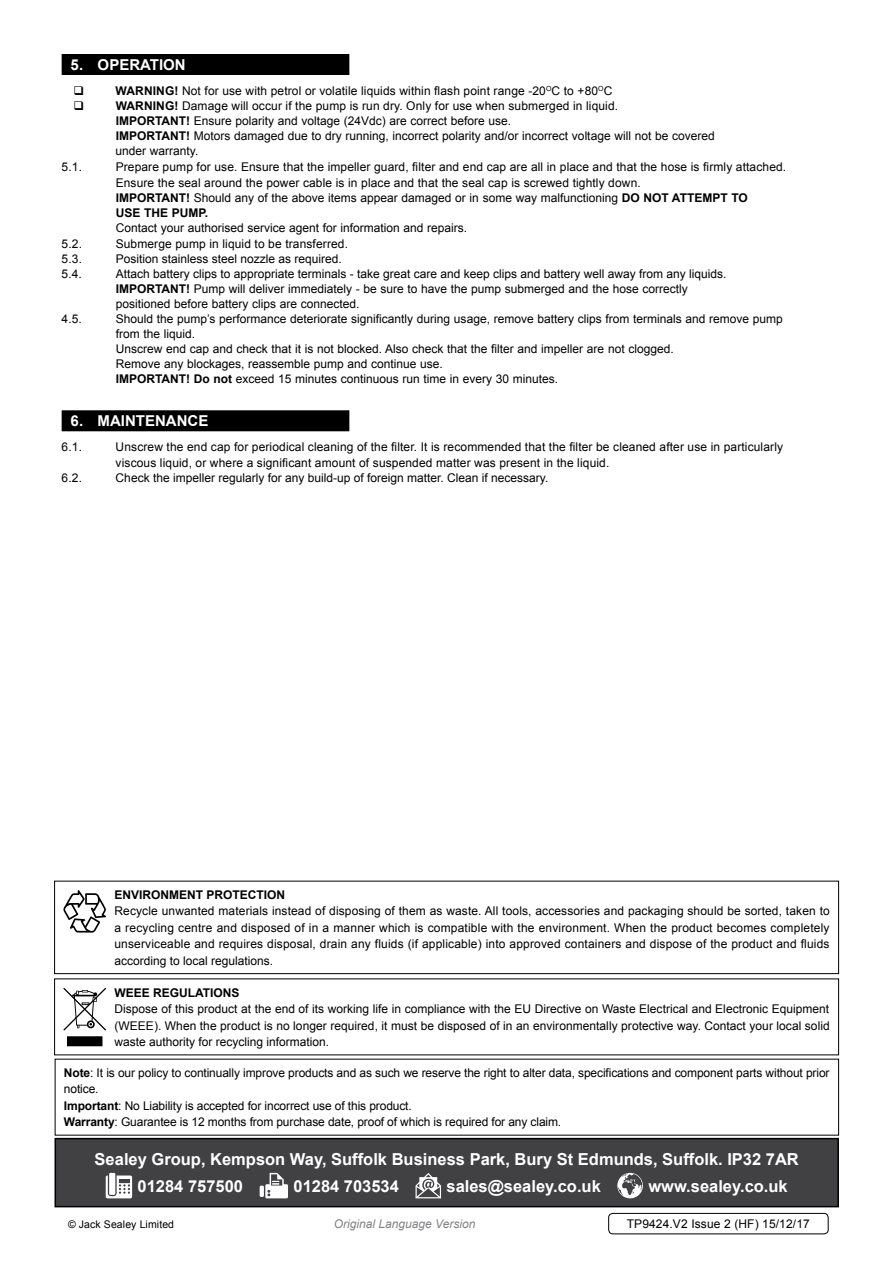
<style>
.page{position:relative;width:893px;height:1263px;background:#fff}
.page>*{position:absolute;margin:0;border:0;box-sizing:border-box;transform-origin:0 0}
.t1{font:700 16.5px/26.7px "Arial";color:#fff}
.t2{font:700 15px "Arial";color:#fff}
.t3{font:12px/16.5px "Arial";letter-spacing:.01em;color:#000}
.t4{font:12px/16.5px "Arial";letter-spacing:-.01em;color:#000}
.t5{font:700 12px "Arial";color:#000}
.t6{font:italic 12px "Arial";color:#808285}
.t7{font:10.5px "Arial";letter-spacing:.01em;color:#000}
.s1{font-weight:700}
</style>
<div class="page">
<div style="left:62px;top:54px;width:287px;height:21px;background:#000"></div>
<div style="left:62px;top:410px;width:287px;height:21px;background:#000"></div>
<div style="left:55px;top:1138px;width:783px;height:68px;background:#414042"></div>
<svg style="left:106px;top:1175px;width:26px;height:23px"></svg>
<div style="left:109px;top:1173px;width:6px;height:22px;background:#fff"></div>
<svg style="left:260px;top:1185px;width:4px;height:12px"></svg>
<svg style="left:265px;top:1173px;width:23px;height:25px"></svg>
<svg style="left:416px;top:1173px;width:25px;height:25px"></svg>
<svg style="left:617px;top:1173px;width:26px;height:25px"></svg>
<div style="left:55px;top:1138px;width:784px;height:69px;border:2px solid #000"></div>
<div style="left:54px;top:881px;width:785px;height:93px;border:1px solid #000"></div>
<svg style="left:63px;top:890px;width:43px;height:43px"></svg>
<div style="left:68px;top:1037px;width:34px;height:8px;background:#000"></div>
<div style="left:67px;top:1036px;width:35px;height:10px;border:2px solid #000"></div>
<svg style="left:63px;top:988px;width:43px;height:42px"></svg>
<div style="left:608px;top:1213px;width:220px;height:21px;border:1px solid #000;border-radius:4px"></div>
<p class="t2" style="left:71px;top:54px;width:117px">5. operation</p>
<p class="t5" style="left:116px;top:82px;width:10px">WARNING</p>
<p class="t3" style="left:174px;top:82px;width:438px"><span class="s1">!</span> Not for use with petrol or volatile liquids within flash point range -20<sup>O</sup>C to +80<sup>O</sup>C</p>
<p class="t5" style="left:116px;top:98px;width:10px">WARNING</p>
<p class="t3" style="left:174px;top:98px;width:445px"><span class="s1">!</span> Damage will occur if the pump is run dry. Only for use when submerged in liquid.</p>
<p class="t5" style="left:116px;top:113px;width:9px">IMPORTANT</p>
<p class="t3" style="left:186px;top:113px;width:327px"><span class="s1">!</span> Ensure polarity and voltage (24Vdc) are correct before use.</p>
<p class="t5" style="left:116px;top:128px;width:9px">IMPORTANT</p>
<p class="t3" style="left:116px;top:129px;width:601px;line-height:15px;text-indent:70px"><span class="s1">!</span> Motors damaged due to dry running, incorrect polarity and/or incorrect voltage will not be covered under warranty.</p>
<p class="t3" style="left:62px;top:159px;width:22px">5.1.</p>
<p class="t3" style="left:116px;top:159px;width:672px">Prepare pump for use. Ensure that the impeller guard, filter and end cap are all in place and that the hose is firmly attached.</p>
<p class="t3" style="left:89px;top:174px;width:19px">E</p>
<p class="t3" style="left:124px;top:174px;width:518px">nsure the seal around the power cable is in place and that the seal cap is screwed tightly down.</p>
<p class="t5" style="left:116px;top:190px;width:9px">IMPORTANT</p>
<p class="t3" style="left:186px;top:189px;width:467px"><span class="s1">!</span> Should any of the above items appear damaged or in some way malfunctioning <span class="s1">DO NOT</span></p>
<p class="t5" style="left:672px;top:190px;width:9px">ATTEMPT</p>
<p class="t5" style="left:731px;top:190px;width:9px">TO</p>
<p class="t5" style="left:116px;top:205px;width:66px">USE THE PUMP</p>
<p class="t5" style="left:205px;top:205px;width:5px">.</p>
<p class="t3" style="left:101px;top:219px;width:368px">Contact your authorised service agent for information and repairs.</p>
<p class="t3" style="left:62px;top:235px;width:22px">5.2.</p>
<p class="t3" style="left:99px;top:235px;width:10px">S</p>
<p class="t3" style="left:124px;top:235px;width:226px">ubmerge pump in liquid to be transferred.</p>
<p class="t3" style="left:62px;top:251px;width:22px">5.3.</p>
<p class="t3" style="left:116px;top:251px;width:228px">Position stainless steel nozzle as required.</p>
<p class="t3" style="left:62px;top:266px;width:22px">5.4.</p>
<p class="t3" style="left:116px;top:266px;width:612px">Attach battery clips to appropriate terminals - take great care and keep clips and battery well away from any liquids.</p>
<p class="t5" style="left:116px;top:281px;width:9px">IMPORTANT</p>
<p class="t3" style="left:116px;top:282px;width:573px;line-height:15px;text-indent:70px"><span class="s1">!</span> Pump will deliver immediately - be sure to have the pump submerged and the hose correctly positioned before battery clips are connected.</p>
<p class="t3" style="left:62px;top:311px;width:44px">4.5. S</p>
<p class="t3" style="left:116px;top:312px;width:669px;line-height:15px;text-indent:8px">hould the pump’s performance deteriorate significantly during usage, remove battery clips from terminals and remove pump from the liquid.</p>
<p class="t3" style="left:80px;top:341px;width:23px">U</p>
<p class="t3" style="left:124px;top:341px;width:551px">nscrew end cap and check that it is not blocked. Also check that the filter and impeller are not clogged.</p>
<p class="t3" style="left:62px;top:356px;width:17px">R</p>
<p class="t3" style="left:124px;top:356px;width:320px">emove any blockages, reassemble pump and continue use.</p>
<p class="t5" style="left:116px;top:371px;width:9px">IMPORTANT</p>
<p class="t3" style="left:186px;top:371px;width:374px"><span class="s1">! Do not</span> exceed 15 minutes continuous run time in every 30 minutes.</p>
<p class="t2" style="left:71px;top:411px;width:139px">6. maintenance</p>
<p class="t3" style="left:62px;top:438px;width:22px">6.1.</p>
<p class="t3" style="left:116px;top:439px;width:669px;line-height:15.8px">Unscrew the end cap for periodical cleaning of the filter. It is recommended that the filter be cleaned after use in particularly viscous liquid, or where a significant amount of suspended matter was present in the liquid.</p>
<p class="t3" style="left:62px;top:470px;width:22px">6.2.</p>
<p class="t3" style="left:116px;top:470px;width:434px">Check the impeller regularly for any build-up of foreign matter. Clean if necessary.</p>
<p class="t5" style="left:114px;top:886px;width:172px">Environment Protection</p>
<p class="t3" style="left:114px;top:903px;width:717px;text-align:justify">Recycle unwanted materials instead of disposing of them as waste. All tools, accessories and packaging should be sorted, taken to a recycling centre and disposed of in a manner which is compatible with the environment. When the product becomes completely unserviceable and requires disposal, drain any fluids (if applicable) into approved containers and dispose of the product and fluids according to local regulations.</p>
<p class="t5" style="left:114px;top:984px;width:125px">Weee Regulations</p>
<p class="t3" style="left:114px;top:1001px;width:716px">Dispose of this product at the end of its working life in compliance with the EU Directive on Waste Electrical and Electronic Equipment (WEEE</p>
<p class="t3" style="left:114px;top:1017px;width:717px;text-indent:40px">). When the product is no longer required, it must be disposed of in an environmentally protective way. Contact your local solid waste authority for recycling information.</p>
<p class="t4" style="left:64px;top:1064px;width:767px"><span class="s1">Note</span>: It is our policy to continually improve products and as such we reserve the right to alter data, specifications and component parts without prior notice.<br><span class="s1">Important</span>: No Liability is accepted for incorrect use of this product.<br><span class="s1">Warranty</span>: Guarantee is 12 months from purchase date, proof of which is required for any claim.</p>
<h1 class="t1" style="left:138px;top:1146px;width:651px;text-indent:-43px">Sealey Group, Kempson Way, Suffolk Business Park, Bury St Edmunds, Suffolk. IP32 7AR<br>01284 757500</h1>
<h1 class="t1" style="left:293px;top:1173px;width:107px">01284 703534</h1>
<h1 class="t1" style="left:447px;top:1173px;width:156px">sales@sealey.co.uk</h1>
<h1 class="t1" style="left:648px;top:1173px;width:141px">www.sealey.co.uk</h1>
<p class="t7" style="left:68px;top:1217px;width:108px">© Jack Sealey Limited</p>
<p class="t6" style="left:334px;top:1216px;width:143px">Original Language Version</p>
<p class="t3" style="left:627px;top:1216px;width:185px">TP9424.V2 Issue 2 (HF) 15/12/17</p>
</div>
